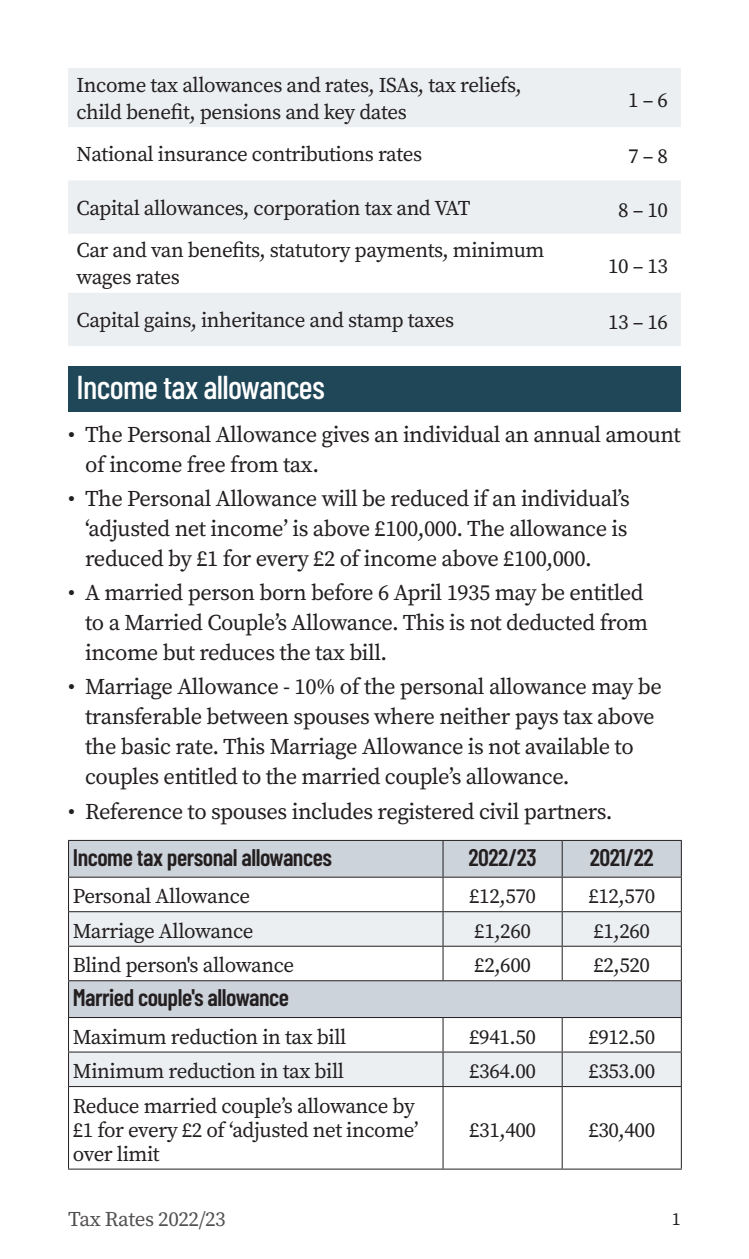
<style>
.page{position:relative;width:749px;height:1259px;background:#fff}
.page>*{position:absolute;margin:0;border:0;box-sizing:border-box;transform-origin:0 0}
.t1{font:500 33px "Barlow Condensed";letter-spacing:-.02em;color:#fff}
.t2{font:600 24px "Barlow Condensed";letter-spacing:-.02em;color:#231f20}
.t3{font:22.5px/30px "Source Serif Pro";letter-spacing:-.02em;color:#231f20}
.t4{font:21px/27px "Source Serif Pro";letter-spacing:-.02em;color:#231f20}
.t5{font:21px "Source Serif Pro";letter-spacing:-.02em;color:#535051}
.t6{font:18px "Source Serif Pro";color:#231f20}
</style>
<div class="page">
<svg style="left:68px;top:68px;width:612px;height:278px;fill:#eceff1"></svg>
<div style="left:68px;top:366px;width:612px;height:45px;background:#1f4758"></div>
<svg style="left:69px;top:841px;width:611px;height:70px;fill:#cdd3db"></svg>
<svg style="left:69px;top:912px;width:611px;height:174px"></svg>
<hr style="left:68px;top:840px;width:375px;height:1px;background:#231f20">
<hr style="left:68px;top:841px;width:1px;height:35px;background:#231f20">
<hr style="left:443px;top:840px;width:119px;height:1px;background:#231f20">
<hr style="left:562px;top:840px;width:119px;height:1px;background:#231f20">
<hr style="left:680px;top:841px;width:1px;height:35px;background:#231f20">
<hr style="left:68px;top:877px;width:1px;height:34px;background:#231f20">
<hr style="left:680px;top:877px;width:1px;height:34px;background:#231f20">
<hr style="left:68px;top:912px;width:1px;height:33px;background:#231f20">
<hr style="left:680px;top:912px;width:1px;height:33px;background:#231f20">
<hr style="left:68px;top:946px;width:1px;height:34px;background:#231f20">
<hr style="left:680px;top:946px;width:1px;height:34px;background:#231f20">
<hr style="left:68px;top:981px;width:1px;height:36px;background:#231f20">
<hr style="left:680px;top:981px;width:1px;height:36px;background:#231f20">
<hr style="left:68px;top:1018px;width:1px;height:33px;background:#231f20">
<hr style="left:680px;top:1018px;width:1px;height:33px;background:#231f20">
<hr style="left:68px;top:1052px;width:1px;height:34px;background:#231f20">
<hr style="left:680px;top:1052px;width:1px;height:34px;background:#231f20">
<hr style="left:68px;top:1087px;width:1px;height:81px;background:#231f20">
<hr style="left:680px;top:1087px;width:1px;height:81px;background:#231f20">
<hr style="left:68px;top:1168px;width:375px;height:1px;background:#231f20">
<hr style="left:443px;top:1168px;width:119px;height:1px;background:#231f20">
<hr style="left:562px;top:1168px;width:119px;height:1px;background:#231f20">
<hr style="left:442px;top:841px;width:1px;height:35px;background:#231f20">
<hr style="left:561px;top:841px;width:1px;height:35px;background:#231f20">
<hr style="left:68px;top:876px;width:375px;height:1px;background:#231f20">
<hr style="left:443px;top:876px;width:119px;height:1px;background:#231f20">
<hr style="left:442px;top:877px;width:1px;height:34px;background:#231f20">
<hr style="left:562px;top:876px;width:119px;height:1px;background:#231f20">
<hr style="left:561px;top:877px;width:1px;height:34px;background:#231f20">
<hr style="left:68px;top:911px;width:375px;height:1px;background:#231f20">
<hr style="left:443px;top:911px;width:119px;height:1px;background:#231f20">
<hr style="left:442px;top:912px;width:1px;height:33px;background:#231f20">
<hr style="left:562px;top:911px;width:119px;height:1px;background:#231f20">
<hr style="left:561px;top:912px;width:1px;height:33px;background:#231f20">
<hr style="left:68px;top:945px;width:375px;height:1px;background:#231f20">
<hr style="left:443px;top:945px;width:119px;height:1px;background:#231f20">
<hr style="left:442px;top:946px;width:1px;height:34px;background:#231f20">
<hr style="left:562px;top:945px;width:119px;height:1px;background:#231f20">
<hr style="left:561px;top:946px;width:1px;height:34px;background:#231f20">
<hr style="left:68px;top:980px;width:375px;height:1px;background:#231f20">
<hr style="left:443px;top:980px;width:119px;height:1px;background:#231f20">
<hr style="left:562px;top:980px;width:119px;height:1px;background:#231f20">
<hr style="left:68px;top:1017px;width:375px;height:1px;background:#231f20">
<hr style="left:443px;top:1017px;width:119px;height:1px;background:#231f20">
<hr style="left:442px;top:1018px;width:1px;height:33px;background:#231f20">
<hr style="left:562px;top:1017px;width:119px;height:1px;background:#231f20">
<hr style="left:561px;top:1018px;width:1px;height:33px;background:#231f20">
<hr style="left:68px;top:1051px;width:375px;height:1px;background:#231f20">
<hr style="left:443px;top:1051px;width:119px;height:1px;background:#231f20">
<hr style="left:442px;top:1052px;width:1px;height:34px;background:#231f20">
<hr style="left:562px;top:1051px;width:119px;height:1px;background:#231f20">
<hr style="left:561px;top:1052px;width:1px;height:34px;background:#231f20">
<hr style="left:68px;top:1086px;width:375px;height:1px;background:#231f20">
<hr style="left:443px;top:1086px;width:119px;height:1px;background:#231f20">
<hr style="left:442px;top:1087px;width:1px;height:81px;background:#231f20">
<hr style="left:562px;top:1086px;width:119px;height:1px;background:#231f20">
<hr style="left:561px;top:1087px;width:1px;height:81px;background:#231f20">
<p class="t4" style="left:77px;top:71px;width:446px">Income tax allowances and rates, ISAs, tax reliefs, child benefit, pensions and key dates</p>
<p class="t4" style="left:628px;top:87px;width:41px">1 – 6</p>
<p class="t4" style="left:77px;top:141px;width:347px">National insurance contributions rates</p>
<p class="t4" style="left:628px;top:143px;width:41px">7 – 8</p>
<p class="t4" style="left:77px;top:194px;width:395px">Capital allowances, corporation tax and VAT</p>
<p class="t4" style="left:618px;top:196px;width:51px">8 – 10</p>
<p class="t4" style="left:77px;top:237px;width:469px">Car and van benefits, statutory payments, minimum wages rates</p>
<p class="t4" style="left:608px;top:252px;width:62px">10 – 13</p>
<p class="t4" style="left:77px;top:306px;width:379px">Capital gains, inheritance and stamp taxes</p>
<p class="t4" style="left:608px;top:308px;width:62px">13 – 16</p>
<h1 class="t1" style="left:77px;top:363px;width:249px">Income tax allowances</h1>
<p class="t3" style="left:85px;top:419px;width:597px;text-indent:-17px">• The Personal Allowance gives an individual an annual amount of income free from tax.</p>
<p class="t3" style="left:85px;top:483px;width:546px;text-align:justify;text-indent:-17px">• The Personal Allowance will be reduced if an individual’s ‘adjusted net income’ is above £100,000. The allowance is reduced by £1 for every £2 of income above £100,000.</p>
<p class="t3" style="left:85px;top:577px;width:564px;text-indent:-17px">• A married person born before 6 April 1935 may be entitled to a Married Couple’s Allowance. This is not deducted from income but reduces the tax bill.</p>
<p class="t3" style="left:85px;top:672px;width:578px;text-indent:-17px">• Marriage Allowance - 10% of the personal allowance may be transferable between spouses where neither pays tax above the basic rate. This Marriage Allowance is not available to couples entitled to the married couple’s allowance.</p>
<p class="t3" style="left:68px;top:796px;width:545px">• Reference to spouses includes registered civil partners.</p>
<p class="t2" style="left:73px;top:840px;width:260px">Income tax personal allowances</p>
<p class="t2" style="left:468px;top:840px;width:70px">2022/23</p>
<p class="t2" style="left:589px;top:840px;width:66px">2021/22</p>
<p class="t4" style="left:73px;top:882px;width:179px">Personal Allowance</p>
<p class="t4" style="left:469px;top:882px;width:68px">£12,570</p>
<p class="t4" style="left:588px;top:882px;width:68px">£12,570</p>
<p class="t4" style="left:73px;top:917px;width:182px">Marriage Allowance</p>
<p class="t4" style="left:474px;top:917px;width:58px">£1,260</p>
<p class="t4" style="left:593px;top:917px;width:58px">£1,260</p>
<p class="t4" style="left:73px;top:951px;width:223px">Blind person's allowance</p>
<p class="t4" style="left:474px;top:951px;width:58px">£2,600</p>
<p class="t4" style="left:593px;top:951px;width:58px">£2,520</p>
<p class="t2" style="left:73px;top:980px;width:218px">Married couple's allowance</p>
<p class="t4" style="left:73px;top:1023px;width:275px">Maximum reduction in tax bill</p>
<p class="t4" style="left:469px;top:1023px;width:68px">£941.50</p>
<p class="t4" style="left:588px;top:1023px;width:68px">£912.50</p>
<p class="t4" style="left:73px;top:1057px;width:273px">Minimum reduction in tax bill</p>
<p class="t4" style="left:469px;top:1057px;width:68px">£364.00</p>
<p class="t4" style="left:588px;top:1057px;width:68px">£353.00</p>
<p class="t4" style="left:73px;top:1093px;width:347px;line-height:24px">Reduce married couple’s allowance by £1 for every £2 of ‘adjusted net income’ over limit</p>
<p class="t4" style="left:469px;top:1116px;width:68px">£31,400</p>
<p class="t4" style="left:588px;top:1116px;width:68px">£30,400</p>
<p class="t5" style="left:68px;top:1205px;width:159px">Tax Rates 2022/23</p>
<p class="t6" style="left:671px;top:1206px;width:10px">1</p>
</div>
